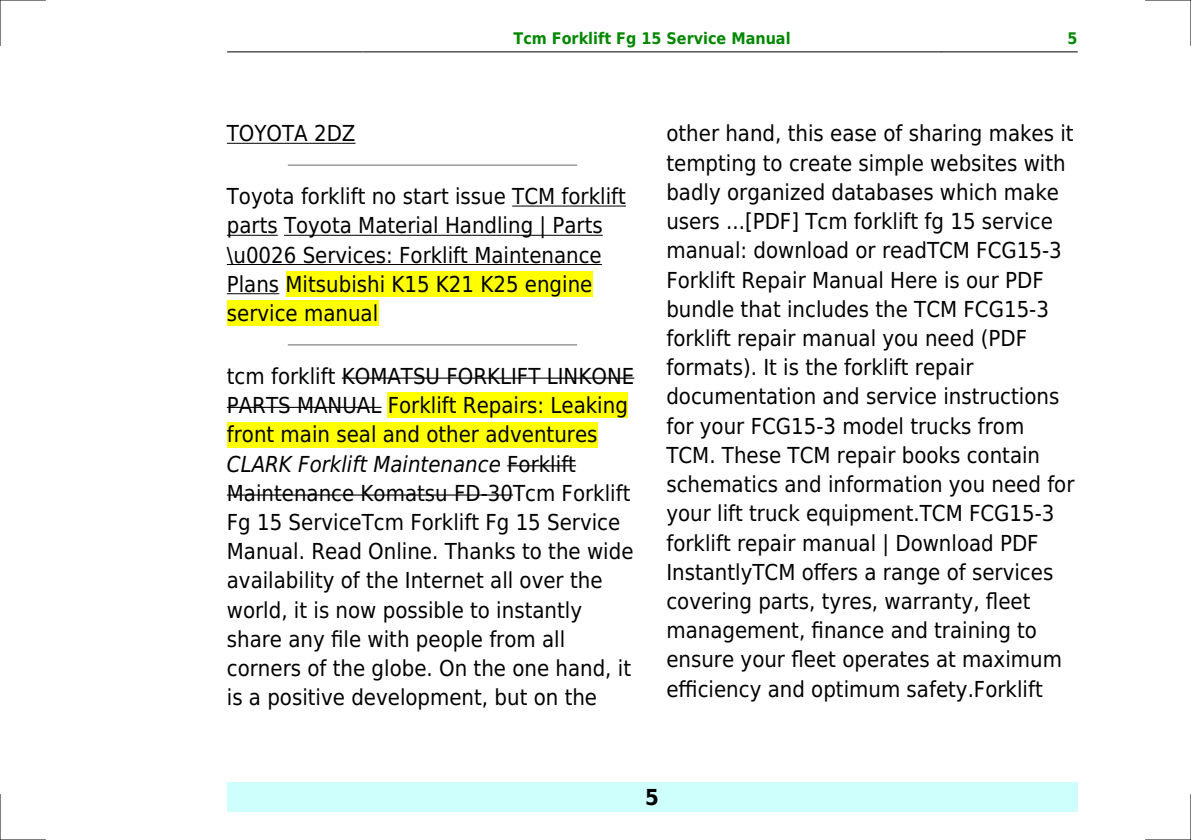
<style>
.page{position:relative;width:1191px;height:840px;background:#fff}
.page>*{position:absolute;margin:0;border:0;box-sizing:border-box;transform-origin:0 0}
.t1{font:22px/29.2px "DejaVu Sans Condensed";color:#000}
.t2{font:700 22px "DejaVu Sans Condensed";color:#000}
.t3{font:700 16px "DejaVu Sans Condensed";color:#080}
.s1{font-style:italic}
</style>
<div class="page">
<hr style="left:227px;top:51px;width:136px;height:1px;background:#000">
<hr style="left:363px;top:51px;width:578px;height:1px;background:#000">
<hr style="left:941px;top:51px;width:136px;height:1px;background:#000">
<div style="left:227px;top:782px;width:850px;height:29px;background:#cffffc"></div>
<hr style="left:227px;top:143px;width:128px;height:1px;background:#000">
<hr style="left:288px;top:164px;width:288px;height:2px;background:#999">
<hr style="left:512px;top:205px;width:114px;height:1px;background:#000">
<hr style="left:227px;top:235px;width:51px;height:1px;background:#000">
<hr style="left:284px;top:235px;width:319px;height:1px;background:#000">
<hr style="left:227px;top:264px;width:375px;height:1px;background:#000">
<hr style="left:227px;top:293px;width:52px;height:1px;background:#000">
<div style="left:285px;top:271px;width:307px;height:26px;background:#ff0"></div>
<div style="left:227px;top:300px;width:151px;height:26px;background:#ff0"></div>
<hr style="left:288px;top:344px;width:288px;height:1px;background:#999">
<hr style="left:342px;top:377px;width:292px;height:1px;background:#000">
<hr style="left:227px;top:406px;width:154px;height:1px;background:#000">
<div style="left:388px;top:392px;width:240px;height:26px;background:#ff0"></div>
<div style="left:227px;top:421px;width:370px;height:26px;background:#ff0"></div>
<hr style="left:507px;top:465px;width:69px;height:1px;background:#000">
<hr style="left:227px;top:494px;width:286px;height:1px;background:#000">
<hr style="left:0;top:0;width:45px;height:1px;background:#000">
<hr style="left:1145px;top:0;width:46px;height:1px;background:#000">
<hr style="left:0;top:839px;width:45px;height:1px;background:#000">
<hr style="left:1145px;top:839px;width:46px;height:1px;background:#000">
<hr style="left:0;top:0;width:1px;height:45px;background:#000">
<hr style="left:0;top:794px;width:1px;height:45px;background:#000">
<hr style="left:1190px;top:0;width:1px;height:45px;background:#000">
<hr style="left:1190px;top:794px;width:1px;height:45px;background:#000">
<p class="t3" style="left:513px;top:29px;width:278px">Tcm Forklift Fg 15 Service Manual</p>
<p class="t3" style="left:1067px;top:29px;width:12px">5</p>
<p class="t1" style="left:227px;top:119px;width:130px">TOYOTA 2DZ</p>
<p class="t1" style="left:227px;top:182px;width:400px">Toyota forklift no start issue TCM forklift parts Toyota Material Handling | Parts \u0026 Services: Forklift Maintenance Plans Mitsubishi K15 K21 K25 engine service manual</p>
<p class="t1" style="left:227px;top:361px;width:409px">tcm forklift KOMATSU FORKLIFT LINKONE PARTS MANUAL Forklift Repairs: Leaking front main seal and other adventures <span class="s1">CLARK Forklift Maintenance</span> Forklift Maintenance Komatsu FD-30Tcm Forklift Fg 15 ServiceTcm Forklift Fg 15 Service Manual. Read Online. Thanks to the wide availability of the Internet all over the world, it is now possible to instantly share any file with people from all corners of the globe. On the one hand, it is a positive development, but on the</p>
<p class="t1" style="left:666px;top:119px;width:410px">other hand, this ease of sharing makes it tempting to create simple websites with badly organized databases which make users ...[PDF] Tcm forklift fg 15 service manual: download or readTCM FCG15-3<br>Forklift Repair Manual Here is our PDF bundle that includes the TCM FCG15-3 forklift repair manual you need (PDF formats). It is the forklift repair documentation and service instructions for your FCG15-3 model trucks from TCM. These TCM repair books contain schematics and information you need for your lift truck equipment.TCM FCG15-3 forklift repair manual | Download PDF InstantlyTCM offers a range of services covering parts, tyres, warranty, fleet management, finance and training to ensure your fleet operates at maximum efficiency and optimum safety.Forklift</p>
<p class="t2" style="left:645px;top:783px;width:15px">5</p>
</div>
